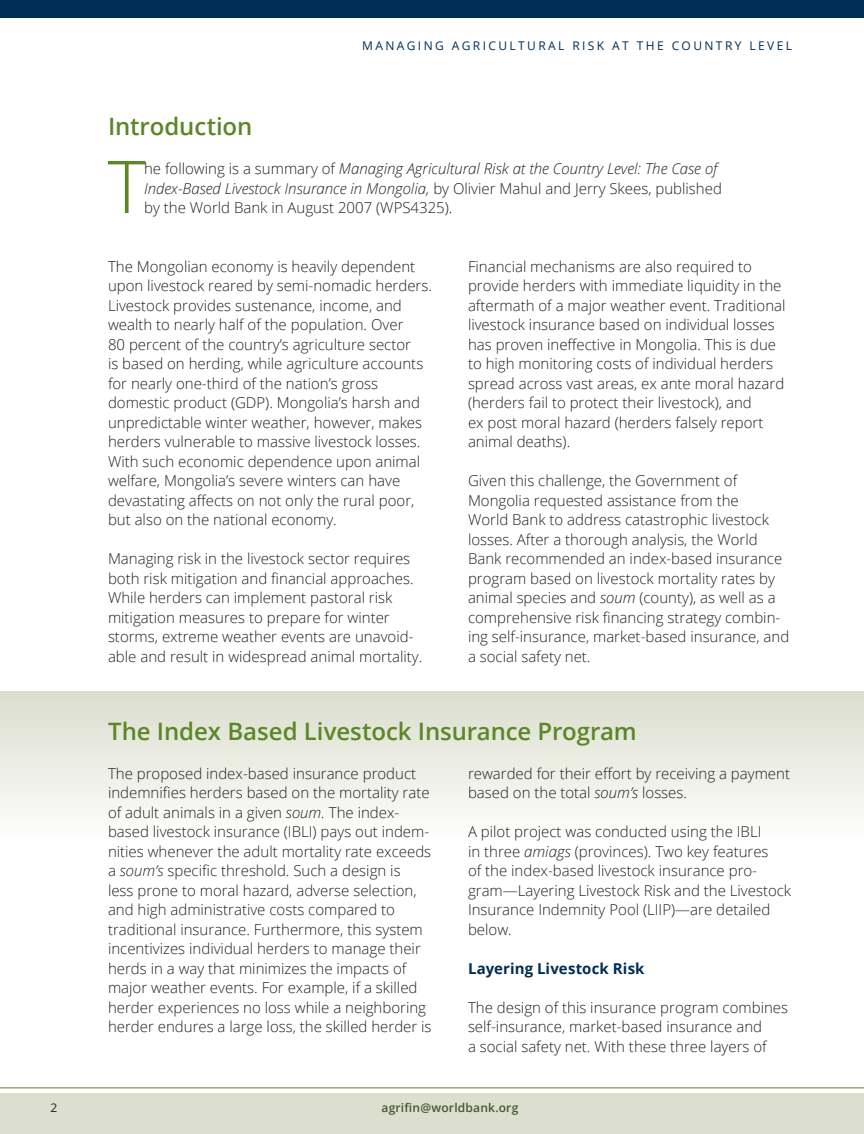
<style>
.page{position:relative;width:864px;height:1134px;background:#fff}
.page>*{position:absolute;margin:0;border:0;box-sizing:border-box;transform-origin:0 0}
.dropcap{font:300 72.9px "Open Sans";color:#5c8727}
.heading{font:600 24px "Open Sans";letter-spacing:-.005em;color:#5c8727}
.body{font:300 15px/19.5px "Open Sans";color:#231f20}
.dropcap-2{font:300 15px/19.5px "Open Sans";color:#231f20}
.subhead{font:700 15px "Open Sans";letter-spacing:.01em;color:#002e54}
.t1{font:12px "Open Sans";letter-spacing:.2em;color:#002e54}
.t2{font:600 12px "Open Sans";letter-spacing:.015em;color:#425b29}
.t3{font:12px "Open Sans";color:#231f20}
.s1{font-style:italic}
</style>
<div class="page">
<div style="left:0;top:1094px;width:864px;height:40px;background:#dcdecf"></div>
<hr style="left:0;top:1088px;width:864px;height:1px;background:#5c8727">
<div style="left:0;top:0;width:864px;height:18px;background:#002e54"></div>
<div style="left:0;top:692px;width:864px;height:148px;background:linear-gradient(to bottom,#dcddce,#fdfefd)"></div>
<p class="t1" style="left:362px;top:37px;width:431px">MANAGING AGRICULTURAL RISK AT THE COUNTRY LEVEL</p>
<p class="heading" style="left:108px;top:110px;width:146px">Introduction</p>
<p class="dropcap" style="left:108px;top:137px;width:40px">T</p>
<p class="dropcap-2" style="left:144px;top:158px;width:579px">he following is a summary of <span class="s1">Managing Agricultural Risk at the Country Level: The Case of<br>Index-Based Livestock Insurance in Mongolia,</span> by Olivier Mahul and Jerry Skees, published by the World Bank in August 2007 (WPS4325).</p>
<p class="body" style="left:108px;top:256px;width:326px">The Mongolian economy is heavily dependent upon livestock reared by semi-nomadic herders.<br>Livestock provides sustenance, income, and wealth to nearly half of the population. Over<br>80 percent of the country’s agriculture sector<br>is based on herding, while agriculture accounts for nearly one-third of the nation’s gross domestic product (GDP). Mongolia’s harsh and unpredictable winter weather, however, makes herders vulnerable to massive livestock losses.<br>With such economic dependence upon animal welfare, Mongolia’s severe winters can have devastating affects on not only the rural poor, but also on the national economy.</p>
<p class="body" style="left:108px;top:548px;width:316px">Managing risk in the livestock sector requires both risk mitigation and financial approaches.<br>While herders can implement pastoral risk mitigation measures to prepare for winter storms, extreme weather events are unavoid&shy;able and result in widespread animal mortality.</p>
<p class="body" style="left:468px;top:256px;width:319px">Financial mechanisms are also required to provide herders with immediate liquidity in the aftermath of a major weather event. Traditional livestock insurance based on individual losses has proven ineffective in Mongolia. This is due to high monitoring costs of individual herders spread across vast areas, ex ante moral hazard (herders fail to protect their livestock), and<br>ex post moral hazard (herders falsely report animal deaths).</p>
<p class="body" style="left:468px;top:470px;width:323px">Given this challenge, the Government of Mongolia requested assistance from the<br>World Bank to address catastrophic livestock losses. After a thorough analysis, the World Bank recommended an index-based insurance program based on livestock mortality rates by animal species and <span class="s1">soum</span> (county), as well as a comprehensive risk financing strategy combin&shy;ing self-insurance, market-based insurance, and a social safety net.</p>
<p class="heading" style="left:108px;top:714px;width:530px">The Index Based Livestock Insurance Program</p>
<p class="body" style="left:108px;top:763px;width:325px">The proposed index-based insurance product indemnifies herders based on the mortality rate of adult animals in a given <span class="s1">soum.</span> The index&shy;based livestock insurance (IBLI) pays out indem&shy;nities whenever the adult mortality rate exceeds a <span class="s1">soum’s</span> specific threshold. Such a design is<br>less prone to moral hazard, adverse selection, and high administrative costs compared to traditional insurance. Furthermore, this system incentivizes individual herders to manage their herds in a way that minimizes the impacts of major weather events. For example, if a skilled herder experiences no loss while a neighboring herder endures a large loss, the skilled herder is</p>
<p class="body" style="left:468px;top:763px;width:324px">rewarded for their effort by receiving a payment based on the total <span class="s1">soum’s</span> losses.</p>
<p class="body" style="left:468px;top:821px;width:325px">A pilot project was conducted using the IBLI<br>in three <span class="s1">amiags</span> (provinces). Two key features<br>of the index-based livestock insurance pro&shy;gram—Layering Livestock Risk and the Livestock Insurance Indemnity Pool (LIIP)—are detailed below.</p>
<p class="subhead" style="left:468px;top:957px;width:178px">Layering Livestock Risk</p>
<p class="body" style="left:468px;top:997px;width:322px">The design of this insurance program combines self-insurance, market-based insurance and<br>a social safety net. With these three layers of</p>
<p class="t3" style="left:51px;top:1099px;width:8px">2</p>
<p class="t2" style="left:382px;top:1099px;width:138px">agrifin@worldbank.org</p>
</div>
